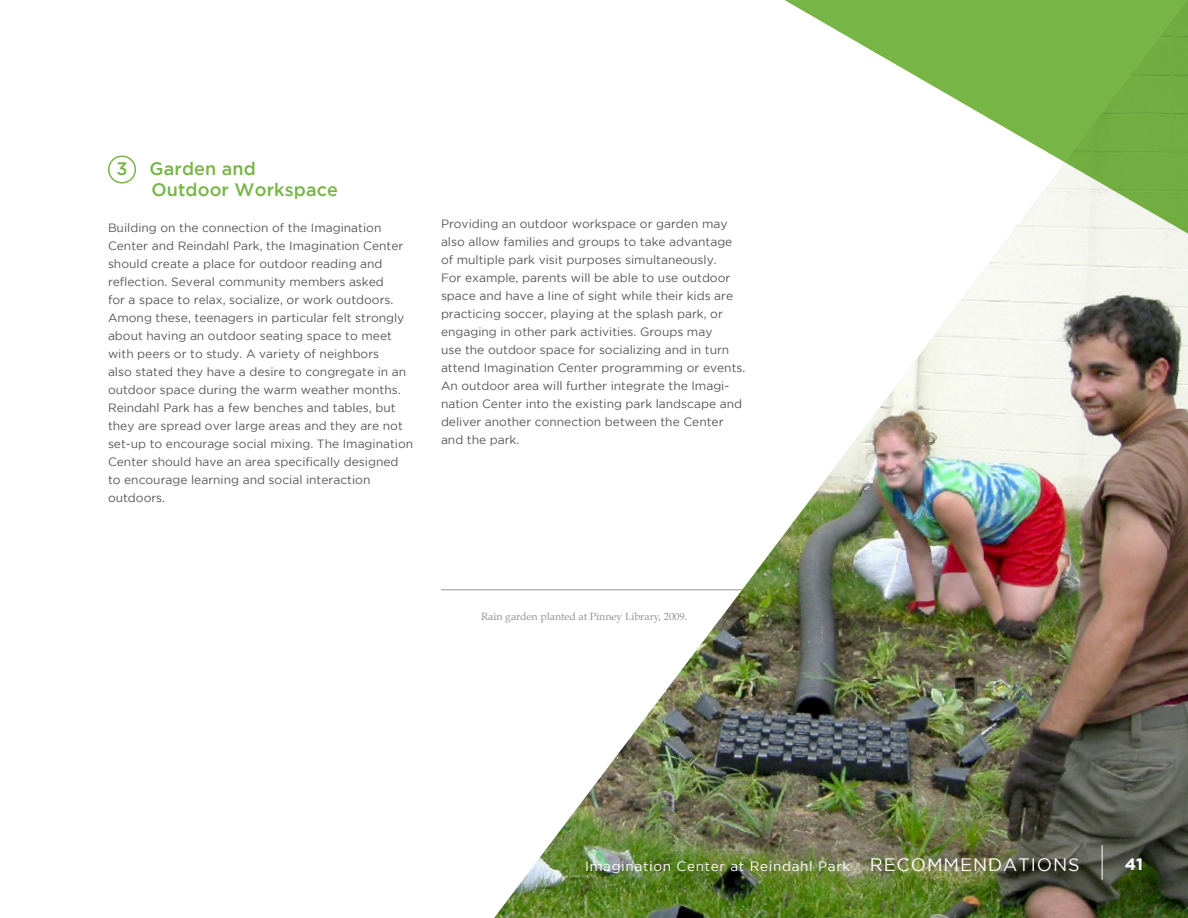
<style>
.page{position:relative;width:1188px;height:918px;background:#fff}
.page>*{position:absolute;margin:0;border:0;box-sizing:border-box;transform-origin:0 0}
.Body{font:500 18px/21px "Gotham";letter-spacing:.005em;color:#78b547}
.t1{font:700 16.5px "Gotham";color:#fff}
.t2{font:13.5px "Gotham";letter-spacing:.05em;color:#fff}
.Body-2{font:12px/18px "Gotham";color:#57585a}
.t3{font:10.5px "Book Antiqua";color:#939598}
.s1{font-size:18px}
</style>
<div class="page">
<hr style="left:441px;top:590px;width:369px;height:1px;background:#939598">
<img style="left:494px;top:234px;width:694px;height:684px">
<div style="left:108px;top:155px;width:28px;height:29px;border:2px solid #78b547;border-radius:50%"></div>
<hr style="left:1102px;top:845px;width:1px;height:35px;background:#fff">
<svg style="left:784px;top:0;width:404px;height:234px"></svg>
<p class="Body" style="left:152px;top:158px;width:188px;text-indent:-35px">3 Garden and<br>Outdoor Workspace</p>
<p class="Body-2" style="left:108px;top:219px;width:307px">Building on the connection of the Imagination Center and Reindahl Park, the Imagination Center should create a place for outdoor reading and reflection. Several community members asked<br>for a space to relax, socialize, or work outdoors.<br>Among these, teenagers in particular felt strongly about having an outdoor seating space to meet with peers or to study. A variety of neighbors<br>also stated they have a desire to congregate in an outdoor space during the warm weather months.<br>Reindahl Park has a few benches and tables, but they are spread over large areas and they are not set-up to encourage social mixing. The Imagination Center should have an area specifically designed to encourage learning and social interaction outdoors.</p>
<p class="Body-2" style="left:441px;top:214px;width:306px">Providing an outdoor workspace or garden may also allow families and groups to take advantage of multiple park visit purposes simultaneously.<br>For example, parents will be able to use outdoor space and have a line of sight while their kids are practicing soccer, playing at the splash park, or engaging in other park activities. Groups may<br>use the outdoor space for socializing and in turn attend Imagination Center programming or events.<br>An outdoor area will further integrate the Imagi&shy;nation Center into the existing park landscape and deliver another connection between the Center and the park.</p>
<p class="t3" style="left:481px;top:610px;width:208px">Rain garden planted at Pinney Library, 2009.</p>
<p class="t2" style="left:585px;top:858px;width:496px">Imagination Center at Reindahl Park <span class="s1">RECOMMENDATIONS</span></p>
<p class="t1" style="left:1125px;top:855px;width:20px">41</p>
</div>
